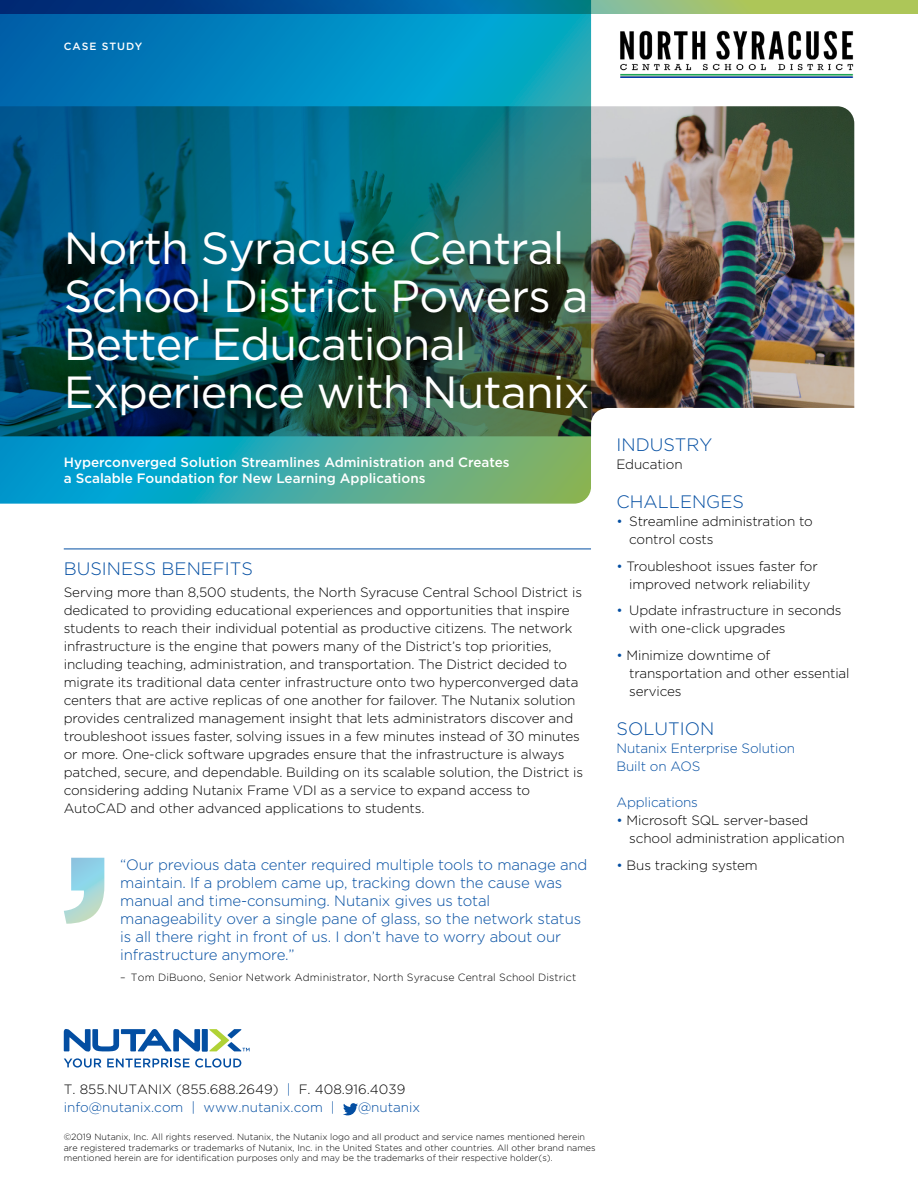
<style>
.page{position:relative;width:918px;height:1188px;background:#fff}
.page>*{position:absolute;margin:0;border:0;box-sizing:border-box;transform-origin:0 0}
.t1{font:45px/48px "Gotham";letter-spacing:-.02em;color:#fff}
.t2{font:300 18px "Gotham";color:#034ea2}
.t3{font:300 15px/18px "Gotham";letter-spacing:-.01em;color:#034ea2}
.t4{font:300 13.5px/18px "Gotham";letter-spacing:-.01em;color:#000}
.t5{font:500 13.5px/16.2px "Gotham";color:#fff}
.t6{font:300 13.5px/18px "Gotham";letter-spacing:-.01em;color:#034ea2}
.t7{font:300 10.5px "Gotham";letter-spacing:.01em;color:#000}
.t8{font:500 10.5px "Gotham";letter-spacing:.1em;color:#fff}
.t9{font:300 9px/10.5px "Gotham";color:#000}
.s1{color:#034ea2}
</style>
<div class="page">
<svg style="left:591px;top:0;width:327px;height:14px;background:#a2c36c"></svg>
<svg style="left:343px;top:1103px;width:15px;height:12px"></svg>
<svg style="left:209px;top:1029px;width:41px;height:22px"></svg>
<div style="left:202px;top:1029px;width:6px;height:22px;background:#034ea2"></div>
<svg style="left:64px;top:1029px;width:136px;height:23px"></svg>
<svg style="left:64px;top:1058px;width:37px;height:10px"></svg>
<svg style="left:107px;top:1058px;width:134px;height:10px"></svg>
<svg style="left:0;top:0;width:591px;height:504px;background:#1892b1"></svg>
<img style="left:0;top:106px;width:854px;height:330px">
<svg style="left:591px;top:408px;width:263px;height:28px"></svg>
<svg style="left:64px;top:858px;width:40px;height:66px"></svg>
<img style="left:620px;top:30px;width:234px;height:48px">
<hr style="left:64px;top:549px;width:527px;height:1px;background:#034ea2">
<p class="t8" style="left:64px;top:39px;width:80px">CASE STUDY</p>
<h1 class="t1" style="left:64px;top:223px;width:527px">North Syracuse Central<br>School District Powers a<br>Better Educational<br>Experience with Nutanix</h1>
<p class="t5" style="left:64px;top:454px;width:447px">Hyperconverged Solution Streamlines Administration and Creates a Scalable Foundation for New Learning Applications</p>
<h2 class="t2" style="left:64px;top:557px;width:191px">BUSINESS BENEFITS</h2>
<p class="t4" style="left:64px;top:583px;width:521px">Serving more than 8,500 students, the North Syracuse Central School District is dedicated to providing educational experiences and opportunities that inspire students to reach their individual potential as productive citizens. The network infrastructure is the engine that powers many of the District’s top priorities, including teaching, administration, and transportation. The District decided to migrate its traditional data center infrastructure onto two hyperconverged data centers that are active replicas of one another for failover. The Nutanix solution provides centralized management insight that lets administrators discover and troubleshoot issues faster, solving issues in a few minutes instead of 30 minutes or more. One-click software upgrades ensure that the infrastructure is always patched, secure, and dependable. Building on its scalable solution, the District is considering adding Nutanix Frame VDI as a service to expand access to AutoCAD and other advanced applications to students.</p>
<p class="t3" style="left:120px;top:855px;width:469px">“Our previous data center required multiple tools to manage and maintain. If a problem came up, tracking down the cause was manual and time-consuming. Nutanix gives us total manageability over a single pane of glass, so the network status is all there right in front of us. I don’t have to worry about our infrastructure anymore.”</p>
<p class="t7" style="left:120px;top:970px;width:457px">– Tom DiBuono, Senior Network Administrator, North Syracuse Central School District</p>
<h2 class="t2" style="left:617px;top:433px;width:97px">INDUSTRY</h2>
<p class="t4" style="left:617px;top:455px;width:68px">Education</p>
<h2 class="t2" style="left:617px;top:491px;width:129px">CHALLENGES</h2>
<p class="t4" style="left:629px;top:512px;width:185px;text-indent:-13px"><span class="s1">•</span> Streamline administration to control costs</p>
<p class="t4" style="left:617px;top:557px;width:203px;text-align:center"><span class="s1">•</span> Troubleshoot issues faster for improved network reliability</p>
<p class="t4" style="left:629px;top:601px;width:214px;text-indent:-13px"><span class="s1">•</span> Update infrastructure in seconds with one-click upgrades</p>
<p class="t4" style="left:629px;top:646px;width:222px;text-indent:-13px"><span class="s1">•</span> Minimize downtime of transportation and other essential services</p>
<h2 class="t2" style="left:617px;top:718px;width:99px">SOLUTION</h2>
<p class="t6" style="left:617px;top:739px;width:180px">Nutanix Enterprise Solution<br>Built on AOS</p>
<p class="t6" style="left:617px;top:793px;width:83px">Applications</p>
<p class="t4" style="left:629px;top:811px;width:217px;text-indent:-13px"><span class="s1">•</span> Microsoft SQL server-based school administration application</p>
<p class="t4" style="left:617px;top:856px;width:143px"><span class="s1">•</span> Bus tracking system</p>
<p class="t4" style="left:64px;top:1080px;width:343px">T. 855.NUTANIX (855.688.2649) <span class="s1">|</span> F. 408.916.4039 <span class="s1">info@nutanix.com | www.nutanix.com |</span></p>
<p class="t6" style="left:358px;top:1098px;width:64px">@nutanix</p>
<p class="t9" style="left:64px;top:1131px;width:533px">©2019 Nutanix, Inc. All rights reserved. Nutanix, the Nutanix logo and all product and service names mentioned herein are registered trademarks or trademarks of Nutanix, Inc. in the United States and other countries. All other brand names mentioned herein are for identification purposes only and may be the trademarks of their respective holder(s).</p>
</div>
